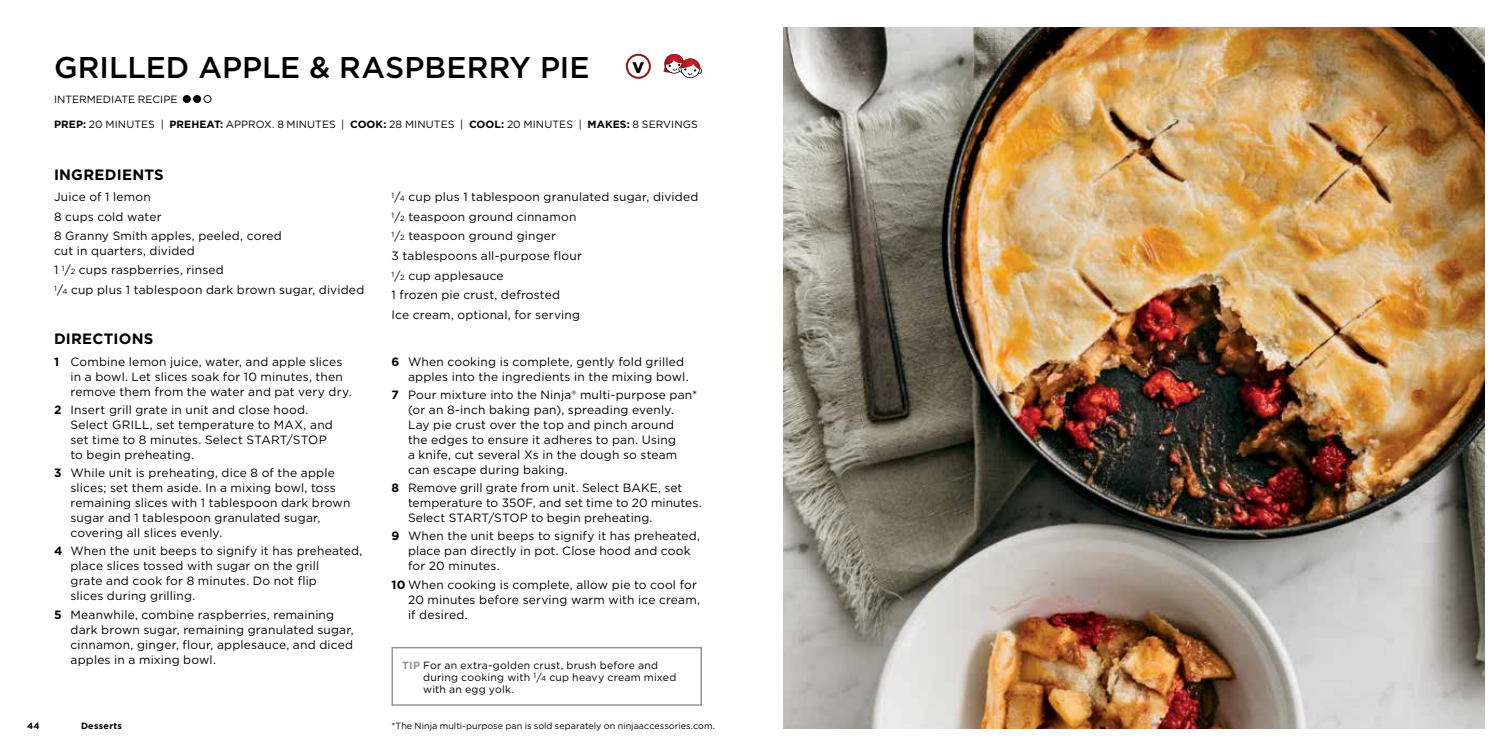
<style>
.page{position:relative;width:1512px;height:756px;background:#fff}
.page>*{position:absolute;margin:0;border:0;box-sizing:border-box;transform-origin:0 0}
.t1{font:500 30px "Gotham";color:#000}
.t2{font:900 15.3px "Gotham";color:#000}
.t3{font:700 15px "Gotham";letter-spacing:.015em;color:#000}
.t4{font:12px/15px "Gotham";letter-spacing:.015em;color:#000}
.t5{font:10.5px/12px "Gotham";letter-spacing:.01em;color:#000}
.t6{font:9px "Gotham";letter-spacing:.005em;color:#000}
.t7{font:700 9px "Gotham";letter-spacing:.03em;color:#000}
.s1{font-weight:700}
.s2{font-size:7.5px}
.s3{font-weight:700;color:#939597}
</style>
<div class="page">
<img style="left:783px;top:27px;width:702px;height:702px">
<div style="left:183px;top:96px;width:7px;height:7px;background:#000;border-radius:50%"></div>
<div style="left:183px;top:95px;width:8px;height:8px;border:1px solid #000;border-radius:50%"></div>
<div style="left:194px;top:96px;width:7px;height:7px;background:#000;border-radius:50%"></div>
<div style="left:193px;top:95px;width:8px;height:8px;border:1px solid #000;border-radius:50%"></div>
<div style="left:204px;top:95px;width:7px;height:8px;border:1px solid #000;border-radius:50%"></div>
<div style="left:392px;top:647px;width:310px;height:59px;border:2px solid #939597"></div>
<svg style="left:663px;top:54px;width:39px;height:25px"></svg>
<div style="left:626px;top:54px;width:25px;height:25px;border:2px solid #fff;border-radius:50%"></div>
<h1 class="t1" style="left:54px;top:48px;width:537px">GRILLED APPLE &amp; RASPBERRY PIE</h1>
<p class="t5" style="left:54px;top:93px;width:125px">INTERMEDIATE RECIPE</p>
<p class="t2" style="left:632px;top:57px;width:13px">V</p>
<p class="t5" style="left:54px;top:118px;width:645px"><span class="s1">PREP:</span> 20 MINUTES | <span class="s1">PREHEAT:</span> APPROX. 8 MINUTES | <span class="s1">COOK:</span> 28 MINUTES | <span class="s1">COOL:</span> 20 MINUTES | <span class="s1">MAKES:</span> 8 SERVINGS</p>
<p class="t3" style="left:54px;top:165px;width:111px">INGREDIENTS</p>
<p class="t4" style="left:54px;top:187px;width:229px;line-height:19.6px">Juice of 1 lemon<br>8 cups cold water<br>8 Granny Smith apples, peeled, cored</p>
<p class="t4" style="left:54px;top:240px;width:312px;line-height:19.6px">cut in quarters, divided<br>1 <sup>1</sup>/<span class="s2">2</span> cups raspberries, rinsed<br><sup>1</sup>/<span class="s2">4</span> cup plus 1 tablespoon dark brown sugar, divided</p>
<p class="t3" style="left:54px;top:329px;width:101px">DIRECTIONS</p>
<p class="t4" style="left:70px;top:354px;width:283px;text-indent:-16px"><span class="s1">1</span> Combine lemon juice, water, and apple slices in a bowl. Let slices soak for 10 minutes, then remove them from the water and pat very dry.</p>
<p class="t4" style="left:70px;top:402px;width:264px;text-indent:-16px"><span class="s1">2</span> Insert grill grate in unit and close hood.<br>Select GRILL, set temperature to MAX, and set time to 8 minutes. Select START/STOP to begin preheating.</p>
<p class="t4" style="left:70px;top:465px;width:281px;text-indent:-16px"><span class="s1">3</span> While unit is preheating, dice 8 of the apple slices; set them aside. In a mixing bowl, toss remaining slices with 1 tablespoon dark brown sugar and 1 tablespoon granulated sugar, covering all slices evenly.</p>
<p class="t4" style="left:70px;top:543px;width:294px;text-indent:-16px"><span class="s1">4</span> When the unit beeps to signify it has preheated, place slices tossed with sugar on the grill<br>grate and cook for 8 minutes. Do not flip<br>slices during grilling.</p>
<p class="t4" style="left:70px;top:607px;width:285px;text-indent:-16px"><span class="s1">5</span> Meanwhile, combine raspberries, remaining dark brown sugar, remaining granulated sugar, cinnamon, ginger, flour, applesauce, and diced apples in a mixing bowl.</p>
<p class="t7" style="left:27px;top:720px;width:14px">44</p>
<p class="t7" style="left:81px;top:720px;width:42px">Desserts</p>
<p class="t4" style="left:391px;top:187px;width:308px;line-height:19.6px"><sup>1</sup>/<span class="s2">4</span> cup plus 1 tablespoon granulated sugar, divided<br><sup>1</sup>/<span class="s2">2</span> teaspoon ground cinnamon<br><sup>1</sup>/<span class="s2">2</span> teaspoon ground ginger<br>3 tablespoons all-purpose flour<br><sup>1</sup>/<span class="s2">2</span> cup applesauce<br>1 frozen pie crust, defrosted<br>Ice cream, optional, for serving</p>
<p class="t4" style="left:408px;top:354px;width:282px;text-indent:-16px"><span class="s1">6</span> When cooking is complete, gently fold grilled apples into the ingredients in the mixing bowl.</p>
<p class="t4" style="left:408px;top:387px;width:291px;text-indent:-16px"><span class="s1">7</span> Pour mixture into the Ninja® multi-purpose pan* (or an 8-inch baking pan), spreading evenly.<br>Lay pie crust over the top and pinch around<br>the edges to ensure it adheres to pan. Using<br>a knife, cut several Xs in the dough so steam can escape during baking.</p>
<p class="t4" style="left:408px;top:480px;width:295px;text-indent:-16px"><span class="s1">8</span> Remove grill grate from unit. Select BAKE, set temperature to 350F, and set time to 20 minutes.<br>Select START/STOP to begin preheating.</p>
<p class="t4" style="left:408px;top:528px;width:294px;text-indent:-16px"><span class="s1">9</span> When the unit beeps to signify it has preheated, place pan directly in pot. Close hood and cook for 20 minutes.</p>
<p class="t4" style="left:408px;top:577px;width:294px;text-indent:-16px"><span class="s1">10</span> When cooking is complete, allow pie to cool for<br>20 minutes before serving warm with ice cream, if desired.</p>
<p class="t5" style="left:423px;top:659px;width:255px;text-indent:-21px"><span class="s3">TIP</span> For an extra-golden crust, brush before and during cooking with <sup>1</sup>/<span class="s2">4</span> cup heavy cream mixed with an egg yolk.</p>
<p class="t6" style="left:392px;top:720px;width:325px">*The Ninja multi-purpose pan is sold separately on ninjaaccessories.com.</p>
</div>
